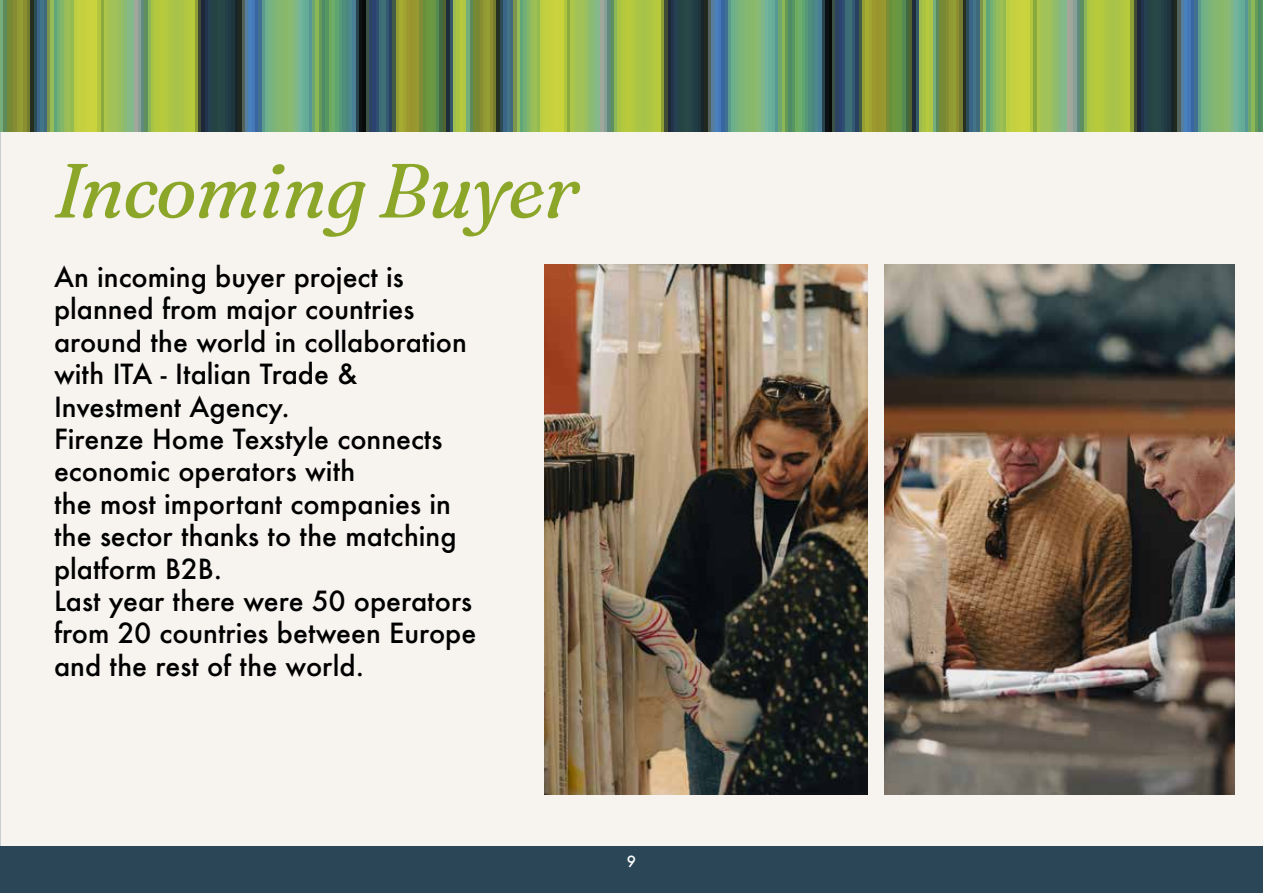
<style>
.page{position:relative;width:1263px;height:893px;background:#fff}
.page>*{position:absolute;margin:0;border:0;box-sizing:border-box;transform-origin:0 0}
.t1{font:italic 900 76.5px "Fraunces 9 pt";letter-spacing:-.02em;color:#8ba629}
.t2{font:500 27px/32.4px "Futura";color:#000}
.t3{font:500 15px "Futura";color:#fff}
</style>
<div class="page">
<div style="left:0;top:0;width:1263px;height:879px;background:#f7f4ef"></div>
<img style="left:544px;top:265px;width:323px;height:530px">
<img style="left:884px;top:265px;width:351px;height:530px">
<img style="left:0;top:0;width:1263px;height:132px">
<div style="left:0;top:846px;width:1263px;height:47px;background:#2b4757"></div>
<h1 class="t1" style="left:54px;top:130px;width:527px">Incoming Buyer</h1>
<p class="t2" style="left:54px;top:260px;width:424px">An incoming buyer project is planned from major countries around the world in collaboration with ITA - Italian Trade &amp;<br>Investment Agency.<br>Firenze Home Texstyle connects economic operators with<br>the most important companies in the sector thanks to the matching platform B2B.<br>Last year there were 50 operators from 20 countries between Europe and the rest of the world.</p>
<p class="t3" style="left:627px;top:851px;width:11px">9</p>
</div>
